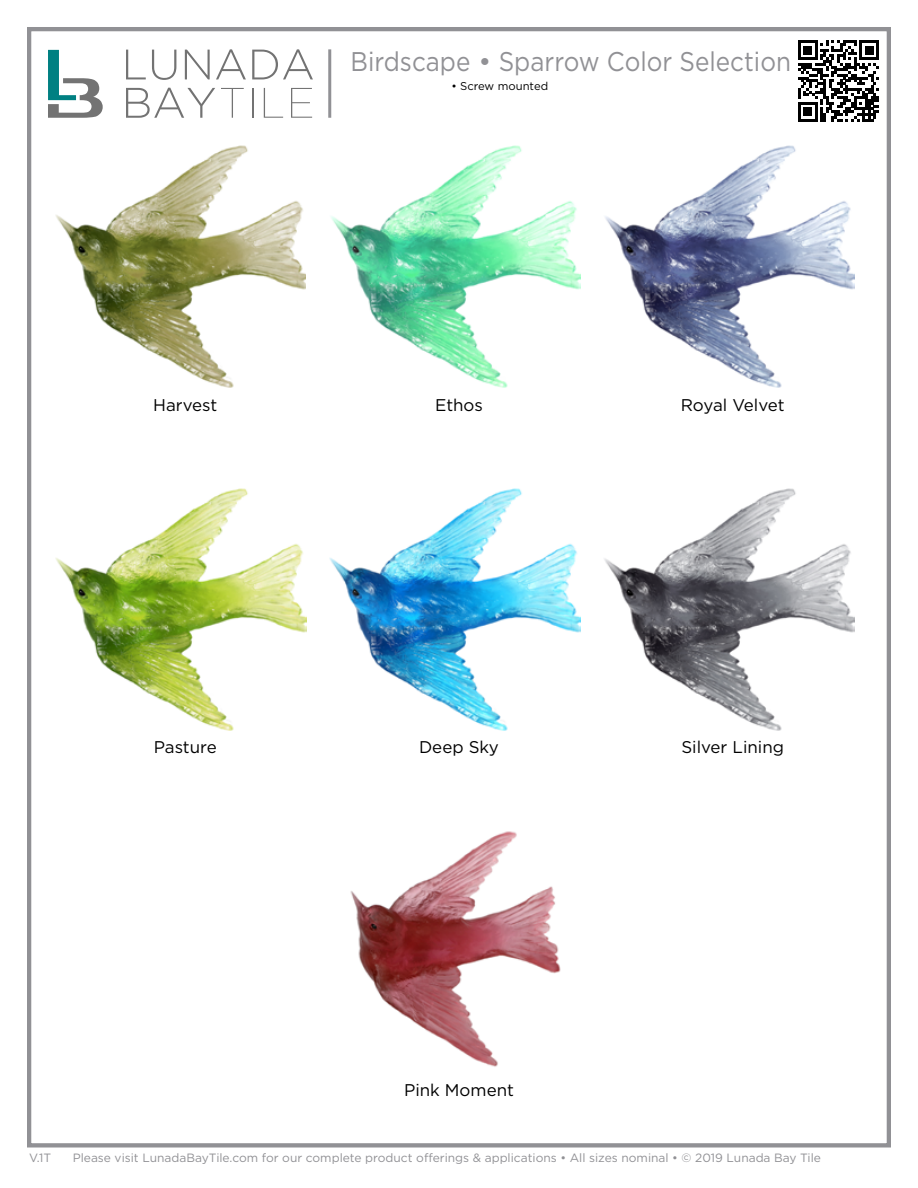
<style>
.page{position:relative;width:918px;height:1188px;background:#fff}
.page>*{position:absolute;margin:0;border:0;box-sizing:border-box;transform-origin:0 0}
.t1{font:27px "Gotham";color:#919195;scale:.9 1}
.t2{font:16.95px "Gotham";color:#000}
.t3{font:12px "Gotham";color:#919195}
.t4{font:11.25px "Gotham";color:#000}
</style>
<div class="page">
<div style="left:27px;top:27px;width:864px;height:1120px;border:4px solid #919195"></div>
<svg style="left:126px;top:50px;width:20px;height:29px"></svg>
<svg style="left:152px;top:50px;width:24px;height:30px"></svg>
<svg style="left:185px;top:50px;width:25px;height:29px"></svg>
<svg style="left:216px;top:49px;width:30px;height:30px"></svg>
<svg style="left:252px;top:49px;width:61px;height:30px"></svg>
<svg style="left:126px;top:88px;width:89px;height:30px"></svg>
<svg style="left:221px;top:88px;width:23px;height:30px"></svg>
<hr style="left:252px;top:88px;width:1px;height:30px;background:#737373">
<svg style="left:264px;top:88px;width:19px;height:30px"></svg>
<svg style="left:291px;top:88px;width:21px;height:30px"></svg>
<svg style="left:48px;top:50px;width:55px;height:68px"></svg>
<hr style="left:328px;top:49px;width:3px;height:69px;background:#919195">
<svg style="left:798px;top:40px;width:81px;height:82px"></svg>
<img style="left:55px;top:145px;width:251px;height:243px">
<img style="left:55px;top:488px;width:251px;height:243px">
<img style="left:605px;top:145px;width:249px;height:243px">
<img style="left:604px;top:488px;width:250px;height:243px">
<img style="left:331px;top:145px;width:249px;height:243px">
<img style="left:329px;top:488px;width:251px;height:243px">
<img style="left:350px;top:831px;width:211px;height:236px">
<h2 class="t2" style="left:153px;top:394px;width:66px">Harvest</h2>
<h2 class="t2" style="left:154px;top:736px;width:64px">Pasture</h2>
<h1 class="t1" style="left:351px;top:44px;width:491px">Birdscape • Sparrow Color Selection</h1>
<p class="t4" style="left:452px;top:79px;width:98px">• Screw mounted</p>
<h2 class="t2" style="left:435px;top:394px;width:49px">Ethos</h2>
<h2 class="t2" style="left:419px;top:736px;width:81px">Deep Sky</h2>
<h2 class="t2" style="left:404px;top:1079px;width:111px">Pink Moment</h2>
<h2 class="t2" style="left:681px;top:394px;width:105px">Royal Velvet</h2>
<h2 class="t2" style="left:681px;top:736px;width:104px">Silver Lining</h2>
<p class="t3" style="left:29px;top:1150px;width:23px">V.1T</p>
<p class="t3" style="left:73px;top:1150px;width:750px">Please visit LunadaBayTile.com for our complete product offerings &amp; applications • All sizes nominal • © 2019 Lunada Bay Tile</p>
</div>
